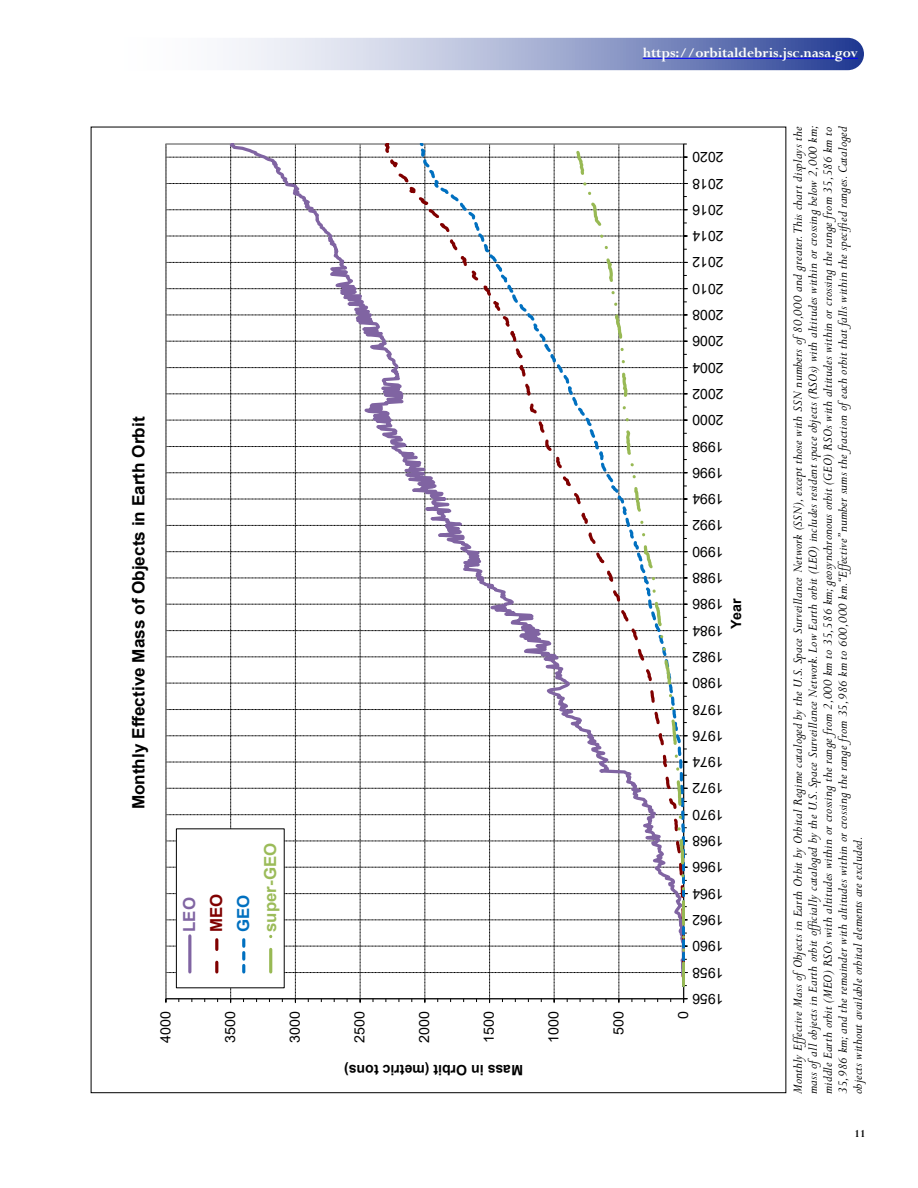
<style>
.page{position:relative;width:918px;height:1188px;background:#fff}
.page>*{position:absolute;margin:0;border:0;box-sizing:border-box;transform-origin:0 0}
.t1{font:700 16.95px "Arial";color:#000}
.t2{font:700 16.65px/27px "Arial";letter-spacing:.005em;color:#9bbb59}
.t3{font:700 15px "Perpetua";color:#fff}
.t4{font:italic 14.25px/15px "Perpetua";letter-spacing:.01em;color:#000;text-align:justify}
.t5{font:14.25px/26.2px "Arial";color:#000;text-align:justify}
.t6{font:700 14.25px "Arial";color:#000}
.t7{font:14.1px "Arial";color:#000}
.t8{font:700 14.1px "Arial";color:#000}
.t9{font:700 12px "Perpetua";color:#000}
.s1{color:#8064a2}
.s2{color:#800000}
.s3{color:#0070c0}
</style>
<div class="page">
<svg style="left:229px;top:38px;width:635px;height:32px;background:#9da8cf"></svg>
<hr style="left:643px;top:58px;width:215px;height:1px;background:#00f">
<svg style="left:166px;top:144px;width:522px;height:859px"></svg>
<p class="t1" style="left:127px;top:809px;width:394px;rotate:-90deg">Monthly Effective Mass of Objects in Earth Orbit</p>
<p class="t2" style="left:176px;top:932px;width:91px;rotate:-90deg"><span class="s1">LEO<br></span><span class="s2">MEO<br></span><span class="s3">GEO </span>super-GEO</p>
<p class="t7" style="left:156px;top:1043px;width:33px;rotate:-90deg">4000</p>
<p class="t7" style="left:220px;top:1043px;width:33px;rotate:-90deg">3500</p>
<p class="t7" style="left:285px;top:1043px;width:33px;rotate:-90deg">3000</p>
<p class="t7" style="left:350px;top:1043px;width:33px;rotate:-90deg">2500</p>
<p class="t7" style="left:415px;top:1043px;width:33px;rotate:-90deg">2000</p>
<p class="t7" style="left:479px;top:1043px;width:33px;rotate:-90deg">1500</p>
<p class="t7" style="left:544px;top:1043px;width:33px;rotate:-90deg">1000</p>
<p class="t6" style="left:523px;top:1080px;width:180px;rotate:-180deg">Mass in Orbit (metric tons)</p>
<p class="t3" style="left:643px;top:43px;width:217px">https://orbitaldebris.jsc.nasa.gov</p>
<p class="t7" style="left:609px;top:1035px;width:25px;rotate:-90deg">500</p>
<p class="t5" style="left:724px;top:1012px;width:33px;rotate:-180deg">1956<br>1958<br>1960<br>1962<br>1964<br>1966<br>1968<br>1970<br>1972<br>1974<br>1976<br>1978<br>1980<br>1982<br>1984<br>1986<br>1988<br>1990<br>1992<br>1994<br>1996<br>1998<br>2000<br>2002<br>2004<br>2006<br>2008<br>2010<br>2012<br>2014<br>2016<br>2018<br>2020</p>
<p class="t7" style="left:673px;top:1019px;width:9px;rotate:-90deg">0</p>
<p class="t8" style="left:726px;top:629px;width:33px;rotate:-90deg">Year</p>
<p class="t4" style="left:790px;top:1094px;width:970px;rotate:-90deg">Monthly Effective Mass of Objects in Earth Orbit by Orbital Regime cataloged by the U.S. Space Surveillance Network (SSN), except those with SSN numbers of 80,000 and greater. This chart displays the mass of all objects in Earth orbit officially cataloged by the U.S. Space Surveillance Network. Low Earth orbit (LEO) includes resident space objects (RSOs) with altitudes within or crossing below 2,000 km; middle Earth orbit (MEO) RSOs with altitudes within or crossing the range from 2,000 km to 35,586 km; geosynchronous orbit (GEO) RSOs with altitudes within or crossing the range from 35,586 km to 35,986 km; and the remainder with altitudes within or crossing the range from 35,986 km to 600,000 km. “Effective” number sums the fraction of each orbit that falls within the specified ranges. Cataloged objects without available orbital elements are excluded.</p>
<p class="t9" style="left:855px;top:1126px;width:12px">11</p>
</div>
